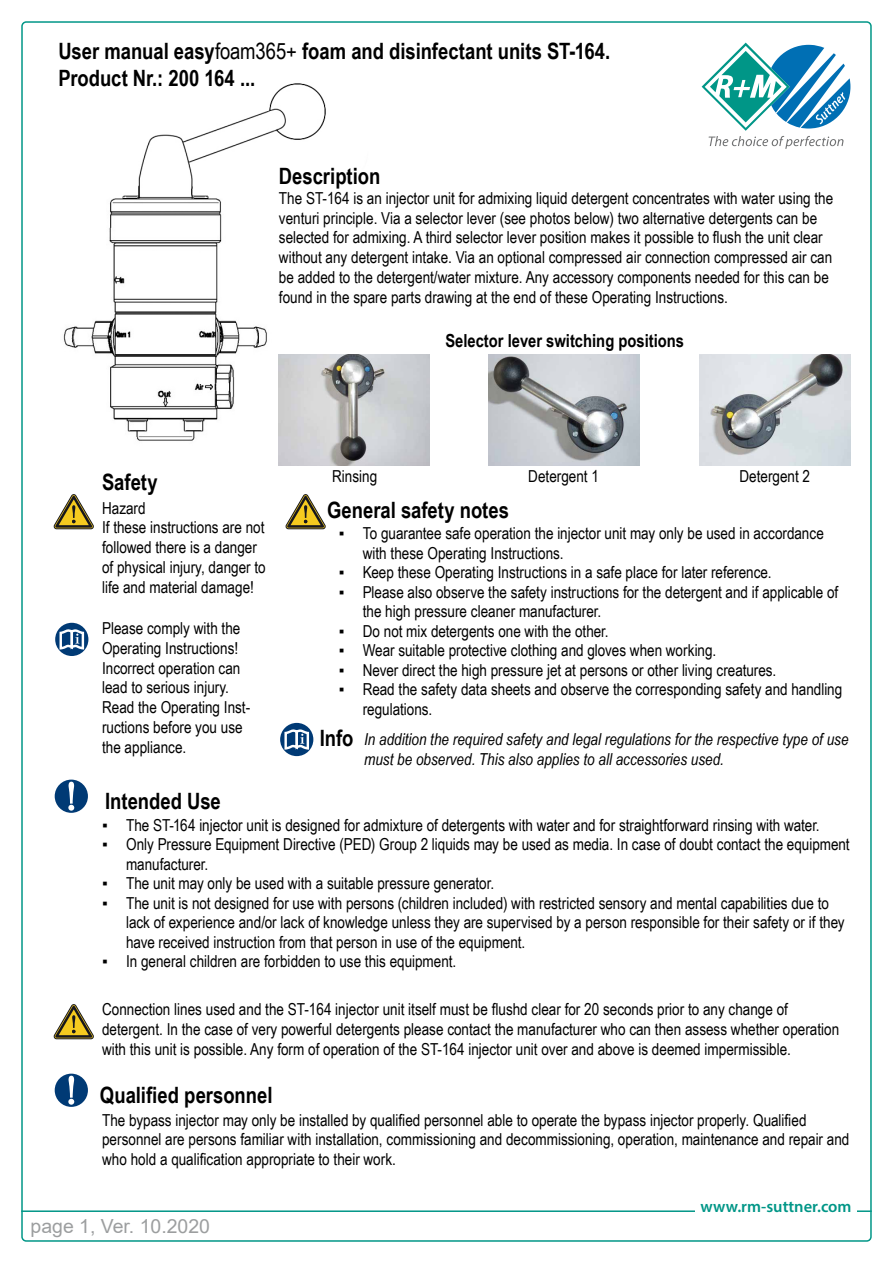
<style>
.page{position:relative;width:893px;height:1263px;background:#fff}
.page>*{position:absolute;margin:0;border:0;box-sizing:border-box;transform-origin:0 0}
.t1{font:700 22.5px/27px "Arial Narrow";color:#000}
.t2{font:19.5px "Arial";color:#9c9e9f}
.t3{font:700 18px "Arial Narrow";color:#000}
.t4{font:16.5px/19.8px "Arial Narrow";color:#000}
.t5{font:italic 16.5px/19.8px "Arial Narrow";color:#000}
.t6{font:600 16.5px "Myriad Pro";color:#009687}
.s1{font-weight:400}
</style>
<div class="page">
<hr style="left:21px;top:1210px;width:851px;height:2px;background:#009687">
<svg style="left:702px;top:43px;width:148px;height:106px"></svg>
<div style="left:695px;top:1199px;width:162px;height:21px;background:#fff"></div>
<img style="left:63px;top:83px;width:263px;height:358px">
<svg style="left:285px;top:494px;width:41px;height:36px"></svg>
<img style="left:278px;top:354px;width:151px;height:111px">
<img style="left:489px;top:354px;width:151px;height:111px">
<img style="left:699px;top:354px;width:151px;height:111px">
<div style="left:280px;top:723px;width:33px;height:33px;background:#003a75;border-radius:50%"></div>
<svg style="left:283px;top:728px;width:27px;height:23px"></svg>
<div style="left:55px;top:780px;width:33px;height:33px;background:#003a75;border-radius:50%"></div>
<svg style="left:68px;top:782px;width:6px;height:29px"></svg>
<div style="left:55px;top:1074px;width:33px;height:33px;background:#003a75;border-radius:50%"></div>
<svg style="left:68px;top:1076px;width:6px;height:29px"></svg>
<div style="left:55px;top:623px;width:33px;height:33px;background:#003a75;border-radius:50%"></div>
<svg style="left:58px;top:628px;width:27px;height:23px"></svg>
<svg style="left:53px;top:494px;width:41px;height:36px"></svg>
<svg style="left:53px;top:1004px;width:41px;height:35px"></svg>
<h1 class="t1" style="left:58px;top:36px;width:553px">User manual easy<span class="s1">foam365+</span> foam and disinfectant units ST-164.<br>Product Nr.: 200 164 ...</h1>
<h1 class="t1" style="left:279px;top:161px;width:103px">Description</h1>
<p class="t4" style="left:279px;top:187px;width:556px">The ST-164 is an injector unit for admixing liquid detergent concentrates with water using the venturi principle. Via a selector lever (see photos below) two alternative detergents can be selected for admixing. A third selector lever position makes it possible to flush the unit clear without any detergent intake. Via an optional compressed air connection compressed air can be added to the detergent/water mixture. Any accessory components needed for this can be found in the spare parts drawing at the end of these Operating Instructions.</p>
<p class="t3" style="left:445px;top:327px;width:240px">Selector lever switching positions</p>
<h1 class="t1" style="left:102px;top:467px;width:57px">Safety</h1>
<p class="t4" style="left:102px;top:497px;width:165px">Hazard<br>If these instructions are not followed there is a danger of physical injury, danger to life and material damage!</p>
<p class="t4" style="left:102px;top:618px;width:150px">Please comply with the<br>Operating Instructions!<br>Incorrect operation can lead to serious injury.<br>Read the Operating Inst&shy;ructions before you use the appliance.</p>
<h1 class="t1" style="left:105px;top:786px;width:117px">Intended Use</h1>
<p class="t4" style="left:332px;top:466px;width:47px">Rinsing</p>
<p class="t4" style="left:528px;top:466px;width:72px">Detergent 1</p>
<p class="t4" style="left:739px;top:466px;width:72px">Detergent 2</p>
<h1 class="t1" style="left:327px;top:496px;width:183px">General safety notes</h1>
<p class="t4" style="left:363px;top:523px;width:463px;text-indent:-24px">▪ To guarantee safe operation the injector unit may only be used in accordance with these Operating Instructions.</p>
<p class="t4" style="left:339px;top:562px;width:434px">▪ Keep these Operating Instructions in a safe place for later reference.</p>
<p class="t4" style="left:363px;top:582px;width:477px;text-indent:-24px">▪ Please also observe the safety instructions for the detergent and if applicable of the high pressure cleaner manufacturer.</p>
<p class="t4" style="left:339px;top:620px;width:271px">▪ Do not mix detergents one with the other.</p>
<p class="t4" style="left:339px;top:640px;width:379px">▪ Wear suitable protective clothing and gloves when working.</p>
<p class="t4" style="left:339px;top:659px;width:439px">▪ Never direct the high pressure jet at persons or other living creatures.</p>
<p class="t4" style="left:363px;top:679px;width:481px;text-indent:-24px">▪ Read the safety data sheets and observe the corresponding safety and handling regulations.</p>
<h1 class="t1" style="left:320px;top:723px;width:35px">Info</h1>
<p class="t5" style="left:364px;top:729px;width:486px">In addition the required safety and legal regulations for the respective type of use must be observed. This also applies to all accessories used.</p>
<p class="t4" style="left:102px;top:814px;width:719px">▪ The ST-164 injector unit is designed for admixture of detergents with water and for straightforward rinsing with water.</p>
<p class="t4" style="left:126px;top:834px;width:725px;text-indent:-24px">▪ Only Pressure Equipment Directive (PED) Group 2 liquids may be used as media. In case of doubt contact the equipment manufacturer.</p>
<p class="t4" style="left:102px;top:873px;width:394px">▪ The unit may only be used with a suitable pressure generator.</p>
<p class="t4" style="left:126px;top:892px;width:720px;text-indent:-24px">▪ The unit is not designed for use with persons (children included) with restricted sensory and mental capabilities due to lack of experience and/or lack of knowledge unless they are supervised by a person responsible for their safety or if they have received instruction from that person in use of the equipment.</p>
<p class="t4" style="left:102px;top:951px;width:356px">▪ In general children are forbidden to use this equipment.</p>
<p class="t4" style="left:102px;top:999px;width:739px">Connection lines used and the ST-164 injector unit itself must be flushd clear for 20 seconds prior to any change of detergent. In the case of very powerful detergents please contact the manufacturer who can then assess whether operation with this unit is possible. Any form of operation of the ST-164 injector unit over and above is deemed impermissible.</p>
<h1 class="t1" style="left:100px;top:1080px;width:174px">Qualified personnel</h1>
<p class="t4" style="left:102px;top:1109px;width:749px">The bypass injector may only be installed by qualified personnel able to operate the bypass injector properly. Qualified personnel are persons familiar with installation, commissioning and decommissioning, operation, maintenance and repair and who hold a qualification appropriate to their work.</p>
<p class="t2" style="left:31px;top:1212px;width:181px">page 1, Ver. 10.2020</p>
<p class="t6" style="left:700px;top:1196px;width:152px">www.rm-suttner.com</p>
</div>
